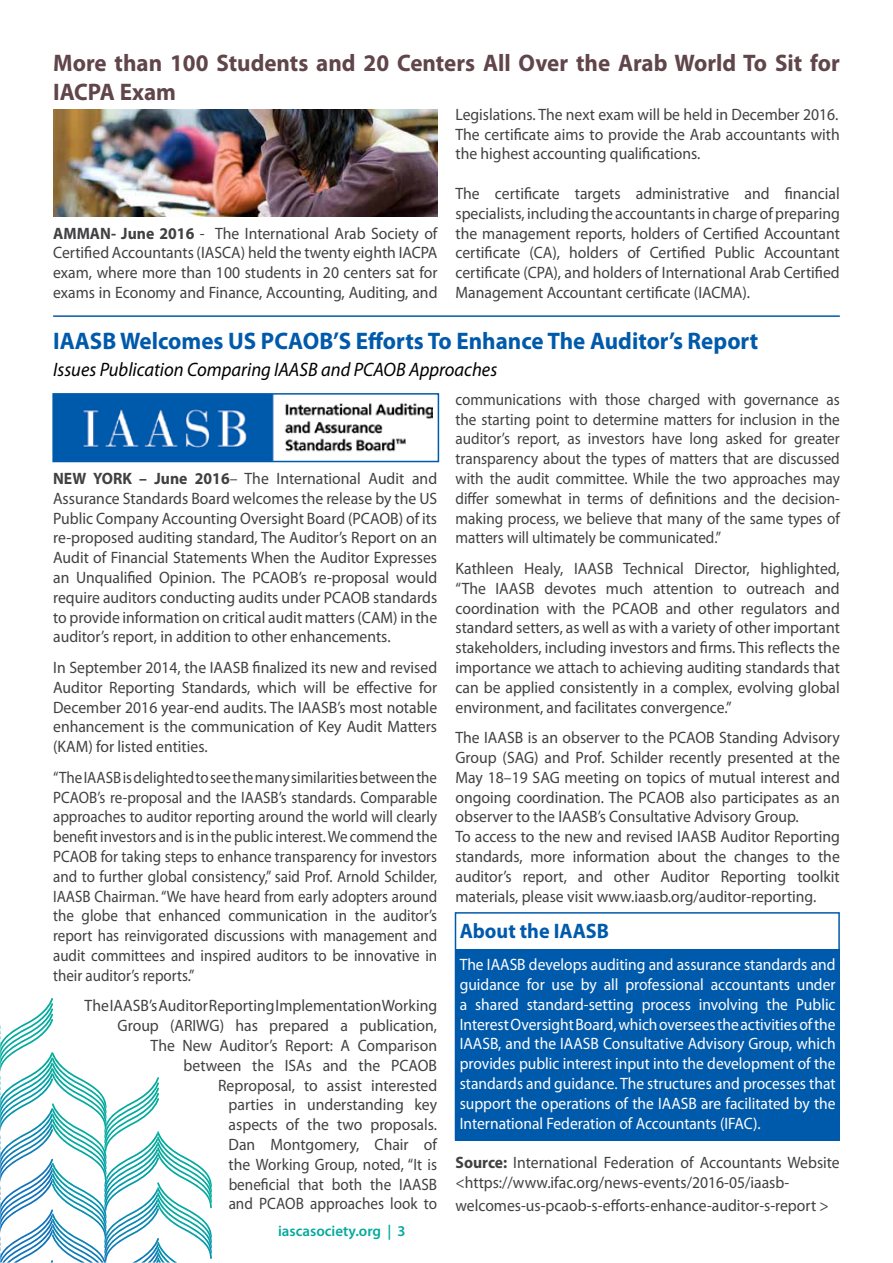
<style>
.page{position:relative;width:893px;height:1263px;background:#fff}
.page>*{position:absolute;margin:0;border:0;box-sizing:border-box;transform-origin:0 0}
.t1{font:700 24px/28.8px "Myriad Pro";color:#60454a;scale:.96 1}
.t2{font:700 24px "Myriad Pro";color:#005aab;scale:.96 1}
.t3{font:700 21px "Myriad Pro";color:#005aab;scale:.96 1}
.t4{font:italic 19.5px "Myriad Pro";color:#000;scale:.95 1}
.t5{font:16.5px/19.8px "Myriad Pro";color:#414042;text-align:justify;scale:.95 1}
.t6{font:16.5px/19.8px "Myriad Pro";color:#414042;text-align:justify;scale:.91 1}
.t7{font:16.5px/19.8px "Myriad Pro";color:#fff;text-align:justify;scale:.94 1}
.t8{font:16.5px/19.8px "Myriad Pro";color:#414042;text-align:justify;scale:.92 1}
.t9{font:600 15px "Myriad Pro";color:#04aa9d}
.s1{font-weight:700}
</style>
<div class="page">
<svg style="left:0;top:998px;width:212px;height:264px"></svg>
<div style="left:455px;top:949px;width:385px;height:191px;background:#005aab"></div>
<hr style="left:53px;top:315px;width:787px;height:2px;background:#005aab">
<img style="left:53px;top:109px;width:384px;height:108px">
<img style="left:55px;top:396px;width:377px;height:63px">
<div style="left:52px;top:393px;width:387px;height:69px;border:2px solid #005aab"></div>
<div style="left:455px;top:912px;width:385px;height:228px;border:2px solid #005aab"></div>
<h1 class="t1" style="left:53px;top:48px;width:821px">More than 100 Students and 20 Centers All Over the Arab World To Sit for<br>IACPA Exam</h1>
<p class="t5" style="left:455px;top:104px;width:406px">Legislations. The next exam will be held in December 2016.<br>The certificate aims to provide the Arab accountants with the highest accounting qualifications.</p>
<p class="t5" style="left:455px;top:183px;width:406px">The certificate targets administrative and financial specialists, including the accountants in charge of preparing the management reports, holders of Certified Accountant certificate (CA), holders of Certified Public Accountant certificate (CPA), and holders of International Arab Certified Management Accountant certificate (IACMA).</p>
<h1 class="t2" style="left:53px;top:325px;width:736px">IAASB Welcomes US PCAOB’S Efforts To Enhance The Auditor’s Report</h1>
<p class="t4" style="left:53px;top:358px;width:469px">Issues Publication Comparing IAASB and PCAOB Approaches</p>
<p class="t5" style="left:53px;top:223px;width:406px"><span class="s1">AMMAN- June 2016</span> - The International Arab Society of Certified Accountants (IASCA) held the twenty eighth IACPA exam, where more than 100 students in 20 centers sat for exams in Economy and Finance, Accounting, Auditing, and</p>
<p class="t5" style="left:53px;top:468px;width:406px"><span class="s1">NEW YORK – June 2016</span>– The International Audit and Assurance Standards Board welcomes the release by the US Public Company Accounting Oversight Board (PCAOB) of its re-proposed auditing standard, The Auditor’s Report on an Audit of Financial Statements When the Auditor Expresses an Unqualified Opinion. The PCAOB’s re-proposal would require auditors conducting audits under PCAOB standards to provide information on critical audit matters (CAM) in the auditor’s report, in addition to other enhancements.</p>
<p class="t5" style="left:53px;top:657px;width:406px">In September 2014, the IAASB finalized its new and revised Auditor Reporting Standards, which will be effective for December 2016 year-end audits. The IAASB’s most notable enhancement is the communication of Key Audit Matters (KAM) for listed entities.</p>
<p class="t6" style="left:53px;top:767px;width:424px">“The IAASB is delighted to see the many similarities between the PCAOB’s re-proposal and the IAASB’s standards. Comparable approaches to auditor reporting around the world will clearly benefit investors and is in the public interest. We commend the PCAOB for taking steps to enhance transparency for investors and to further global consistency,” said Prof. Arnold Schilder, IAASB Chairman. “We have heard from early adopters around the globe that enhanced communication in the auditor’s report has reinvigorated discussions with management and audit committees and inspired auditors to be innovative in their auditor’s reports.”</p>
<p class="t5" style="left:85px;top:996px;width:373px;text-align:right">The IAASB’s Auditor Reporting Implementation Working Group (ARIWG) has prepared a publication,<br>The New Auditor’s Report: A Comparison<br>between the ISAs and the PCAOB<br>Reproposal, to assist interested<br>parties in understanding key<br>aspects of the two proposals.<br>Dan Montgomery, Chair of<br>the Working Group, noted, “It is<br>beneficial that both the IAASB<br>and PCAOB approaches look to</p>
<p class="t9" style="left:278px;top:1221px;width:129px">iascasociety.org | 3</p>
<p class="t8" style="left:455px;top:389px;width:419px">communications with those charged with governance as the starting point to determine matters for inclusion in the auditor’s report, as investors have long asked for greater transparency about the types of matters that are discussed with the audit committee. While the two approaches may differ somewhat in terms of definitions and the decision&shy;making process, we believe that many of the same types of matters will ultimately be communicated.”</p>
<p class="t5" style="left:455px;top:558px;width:406px">Kathleen Healy, IAASB Technical Director, highlighted, “The IAASB devotes much attention to outreach and coordination with the PCAOB and other regulators and standard setters, as well as with a variety of other important stakeholders, including investors and firms. This reflects the importance we attach to achieving auditing standards that can be applied consistently in a complex, evolving global environment, and facilitates convergence.”</p>
<p class="t5" style="left:455px;top:727px;width:406px;text-align:left">The IAASB is an observer to the PCAOB Standing Advisory Group (SAG) and Prof. Schilder recently presented at the May 18–19 SAG meeting on topics of mutual interest and ongoing coordination. The PCAOB also participates as an observer to the IAASB’s Consultative Advisory Group.<br>To access to the new and revised IAASB Auditor Reporting standards, more information about the changes to the auditor’s report, and other Auditor Reporting toolkit materials, please visit www.iaasb.org/auditor-reporting.</p>
<p class="t3" style="left:460px;top:917px;width:157px">About the IAASB</p>
<p class="t7" style="left:460px;top:954px;width:401px">The IAASB develops auditing and assurance standards and guidance for use by all professional accountants under a shared standard-setting process involving the Public Interest Oversight Board, which oversees the activities of the IAASB, and the IAASB Consultative Advisory Group, which provides public interest input into the development of the standards and guidance. The structures and processes that support the operations of the IAASB are facilitated by the International Federation of Accountants (IFAC).</p>
<p class="t5" style="left:455px;top:1152px;width:406px"><span class="s1">Source:</span> International Federation of Accountants Website &lt;https://www.ifac.org/news-events/2016-05/iaasb-</p>
<p class="t5" style="left:455px;top:1196px;width:394px">welcomes-us-pcaob-s-efforts-enhance-auditor-s-report &gt;</p>
</div>
